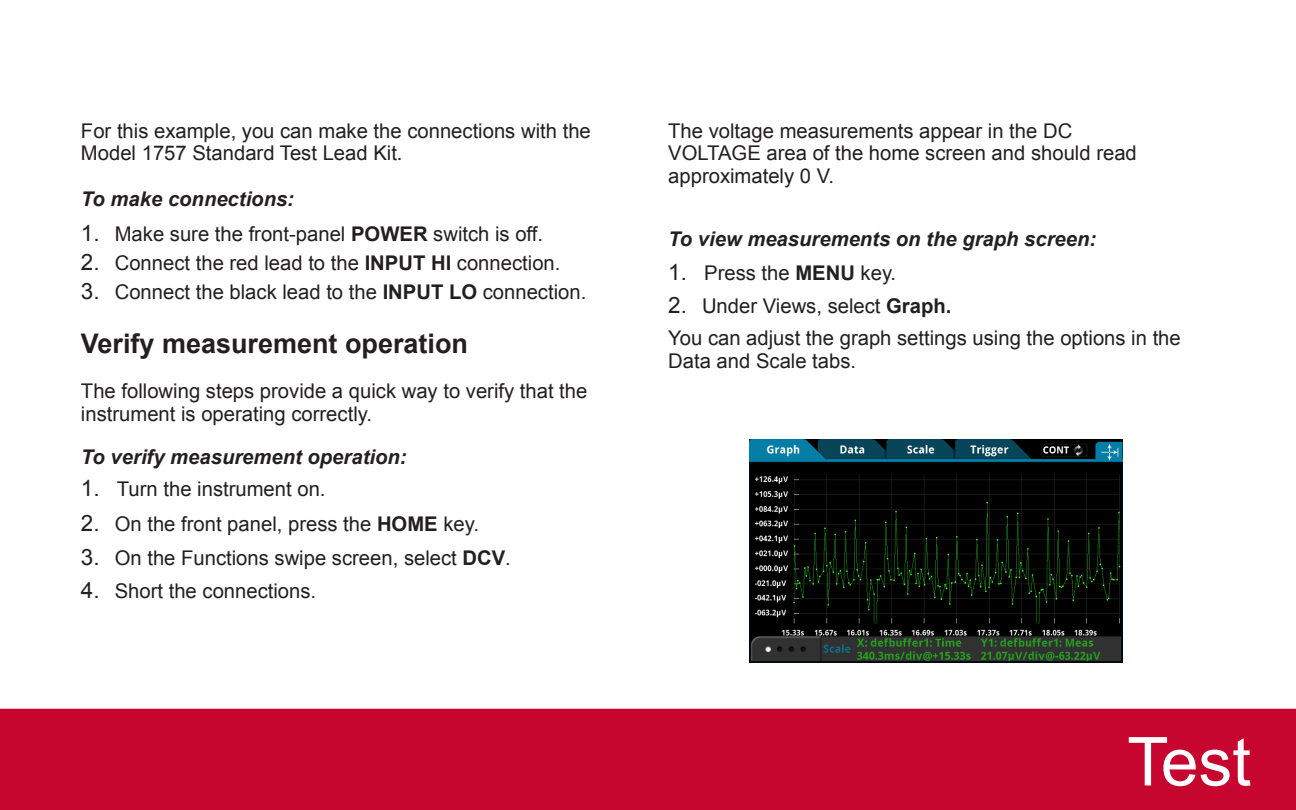
<style>
.page{position:relative;width:1296px;height:810px;background:#fff}
.page>*{position:absolute;margin:0;border:0;box-sizing:border-box;transform-origin:0 0}
.t1{font:67.5px "Arial";color:#fff}
.t2{font:700 27px "Arial";color:#231f20}
.t3{font:20.25px/22.5px "Arial";color:#231f20}
.t4{font:italic 700 20.25px "Arial";color:#231f20}
.s1{font-size:22.5px}
.s2{font-weight:700}
</style>
<div class="page">
<div style="left:0;top:709px;width:1296px;height:101px;background:#c7062f"></div>
<img style="left:750px;top:439px;width:373px;height:224px">
<p class="t3" style="left:81px;top:119px;width:511px">For this example, you can make the connections with the<br>Model 1757 Standard Test Lead Kit.</p>
<p class="t4" style="left:81px;top:186px;width:215px">To make connections:</p>
<p class="t3" style="left:81px;top:222px;width:464px"><span class="s1">1.</span> Make sure the front-panel <span class="s2">POWER</span> switch is off.</p>
<p class="t3" style="left:81px;top:252px;width:481px"><span class="s1">2.</span> Connect the red lead to the <span class="s2">INPUT HI</span> connection.</p>
<p class="t3" style="left:81px;top:281px;width:507px"><span class="s1">3.</span> Connect the black lead to the <span class="s2">INPUT LO</span> connection.</p>
<h2 class="t2" style="left:81px;top:326px;width:389px">Verify measurement operation</h2>
<p class="t3" style="left:81px;top:380px;width:508px">The following steps provide a quick way to verify that the instrument is operating correctly.</p>
<p class="t4" style="left:81px;top:443px;width:327px">To verify measurement operation:</p>
<p class="t3" style="left:81px;top:478px;width:246px"><span class="s1">1.</span> Turn the instrument on.</p>
<p class="t3" style="left:81px;top:512px;width:400px"><span class="s1">2.</span> On the front panel, press the <span class="s2">HOME</span> key.</p>
<p class="t3" style="left:81px;top:547px;width:431px"><span class="s1">3.</span> On the Functions swipe screen, select <span class="s2">DCV</span>.</p>
<p class="t3" style="left:81px;top:580px;width:237px"><span class="s1">4.</span> Short the connections.</p>
<p class="t3" style="left:668px;top:119px;width:470px">The voltage measurements appear in the DC<br>VOLTAGE area of the home screen and should read approximately 0 V.</p>
<p class="t4" style="left:668px;top:225px;width:429px">To view measurements on the graph screen:</p>
<p class="t3" style="left:668px;top:262px;width:230px"><span class="s1">1.</span> Press the <span class="s2">MENU</span> key.</p>
<p class="t3" style="left:668px;top:289px;width:514px;line-height:32.6px"><span class="s1">2.</span> Under Views, select <span class="s2">Graph.<br></span>You can adjust the graph settings using the options in the</p>
<p class="t3" style="left:668px;top:350px;width:189px">Data and Scale tabs.</p>
<h1 class="t1" style="left:1127px;top:718px;width:125px">Test</h1>
</div>
